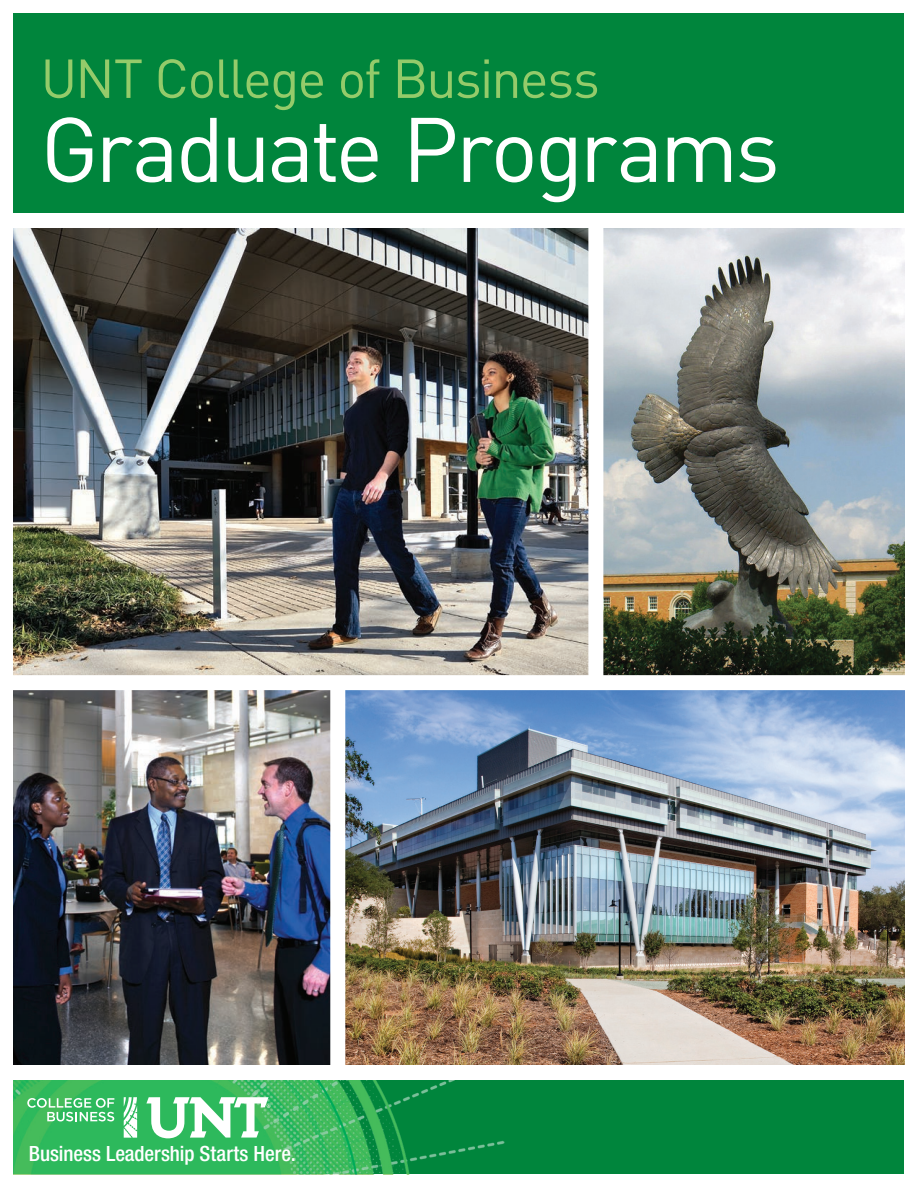
<style>
.page{position:relative;width:918px;height:1188px;background:#fff}
.page>*{position:absolute;margin:0;border:0;box-sizing:border-box;transform-origin:0 0}
.t1{font:90px "DIN";letter-spacing:-.04em;color:#fff}
.t2{font:54px "DIN";letter-spacing:-.035em;color:#94cb6a}
.t3{font:500 condensed 21px "Helvetica Neue LT Std";letter-spacing:-.005em;color:#fff}
</style>
<div class="page">
<img style="left:345px;top:690px;width:559px;height:375px">
<img style="left:14px;top:690px;width:316px;height:375px">
<img style="left:14px;top:228px;width:574px;height:447px">
<div style="left:14px;top:1072px;width:890px;height:102px;background:#00853c"></div>
<img style="left:14px;top:1080px;width:491px;height:94px">
<div style="left:14px;top:14px;width:890px;height:206px;background:#00853c"></div>
<svg style="left:27px;top:1098px;width:87px;height:23px;background:#6ecd8a"></svg>
<svg style="left:146px;top:1097px;width:125px;height:41px;background:#8fd9a7"></svg>
<svg style="left:124px;top:1097px;width:13px;height:41px"></svg>
<img style="left:603px;top:228px;width:301px;height:447px">
<div style="left:1px;top:1065px;width:917px;height:15px;background:#fff"></div>
<div style="left:0;top:213px;width:918px;height:15px;background:#fff"></div>
<h2 class="t2" style="left:40px;top:45px;width:561px">UNT College of Business</h2>
<h1 class="t1" style="left:40px;top:93px;width:741px">Graduate Programs</h1>
<p class="t3" style="left:29px;top:1141px;width:269px">Business Leadership Starts Here.</p>
</div>
